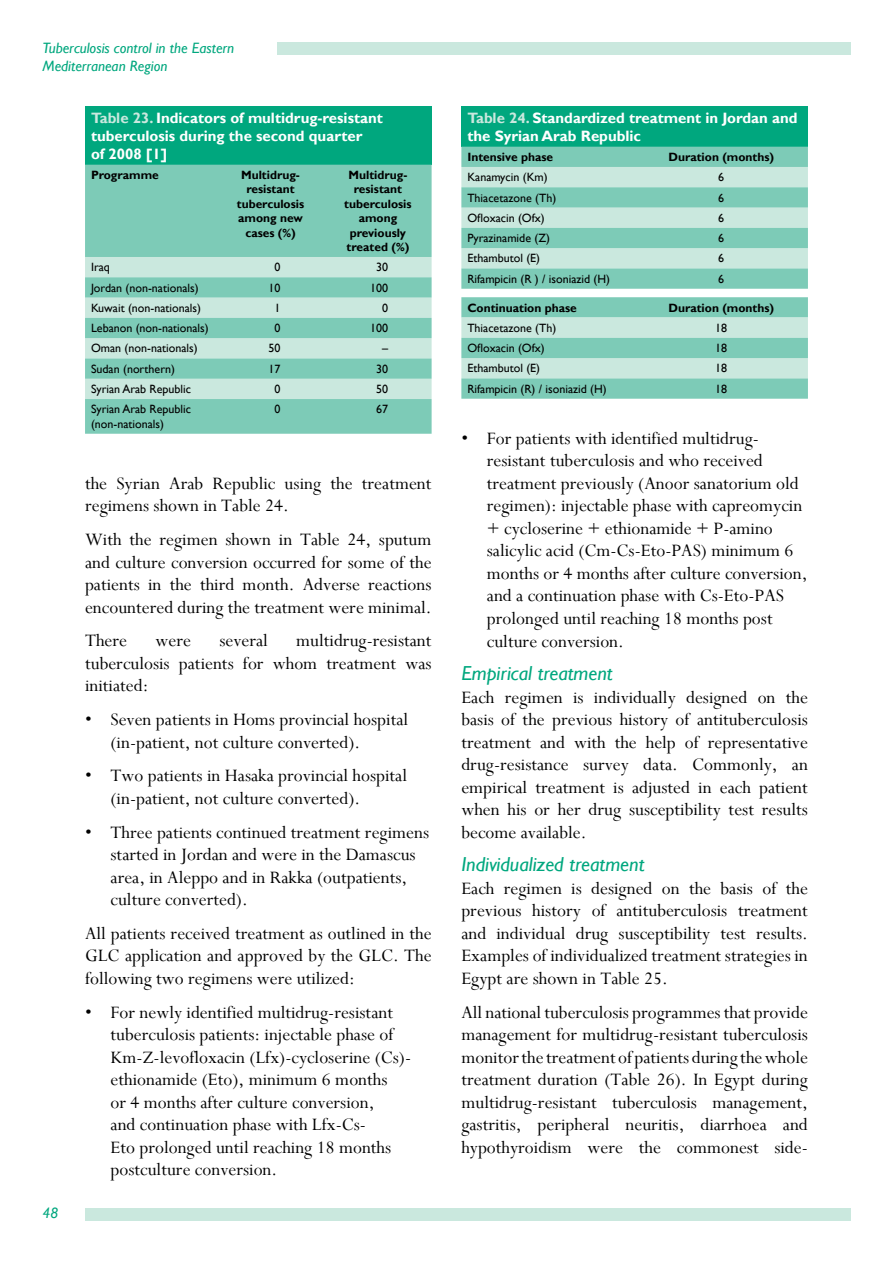
<style>
.page{position:relative;width:893px;height:1263px;background:#fff}
.page>*{position:absolute;margin:0;border:0;box-sizing:border-box;transform-origin:0 0}
.t1{font:italic 20.25px "Gill Sans";color:#00a77e}
.t2{font:19.5px/22.5px "Perpetua";color:#000}
.t3{font:700 15px/18px "Gill Sans";color:#fff}
.t4{font:italic 15px/18px "Gill Sans";color:#00a77e}
.t5{font:12px/14.4px "Gill Sans";color:#000}
.t6{font:700 12px/14.4px "Gill Sans";color:#000;text-align:center}
.s1{color:#cae8de}
</style>
<div class="page">
<div style="left:277px;top:43px;width:573px;height:12px;background:#cae8de"></div>
<div style="left:85px;top:1208px;width:765px;height:12px;background:#cae8de"></div>
<div style="left:85px;top:106px;width:347px;height:59px;background:#00a77e"></div>
<div style="left:85px;top:165px;width:347px;height:92px;background:#7dcbb7"></div>
<div style="left:85px;top:257px;width:347px;height:20px;background:#cae8de"></div>
<svg style="left:85px;top:277px;width:347px;height:157px;background:#9bd6c6"></svg>
<div style="left:461px;top:106px;width:347px;height:41px;background:#00a77e"></div>
<div style="left:461px;top:147px;width:347px;height:20px;background:#7dcbb7"></div>
<div style="left:461px;top:167px;width:347px;height:20px;background:#cae8de"></div>
<svg style="left:461px;top:187px;width:347px;height:212px;background:#a0d8c9"></svg>
<p class="t4" style="left:43px;top:39px;width:193px">Tuberculosis control in the Eastern<br>Mediterranean Region</p>
<p class="t3" style="left:91px;top:109px;width:293px"><span class="s1">Table 23.</span> Indicators of multidrug-resistant tuberculosis during the second quarter<br>of 2008 [1]</p>
<p class="t6" style="left:91px;top:168px;width:69px">Programme</p>
<p class="t6" style="left:237px;top:168px;width:69px">Multidrug&shy;resistant tuberculosis among new cases (%)</p>
<p class="t6" style="left:344px;top:168px;width:69px">Multidrug&shy;resistant tuberculosis among previously treated (%)</p>
<p class="t5" style="left:91px;top:260px;width:20px">Iraq</p>
<p class="t5" style="left:275px;top:260px;width:7px">0</p>
<p class="t5" style="left:376px;top:260px;width:13px">30</p>
<p class="t5" style="left:91px;top:281px;width:109px">Jordan (non-nationals)</p>
<p class="t5" style="left:269px;top:281px;width:13px">10</p>
<p class="t5" style="left:370px;top:281px;width:19px">100</p>
<p class="t5" style="left:91px;top:301px;width:111px">Kuwait (non-nationals)</p>
<p class="t5" style="left:275px;top:301px;width:7px">1</p>
<p class="t5" style="left:382px;top:301px;width:7px">0</p>
<p class="t5" style="left:91px;top:321px;width:119px">Lebanon (non-nationals)</p>
<p class="t5" style="left:275px;top:321px;width:7px">0</p>
<p class="t5" style="left:370px;top:321px;width:19px">100</p>
<p class="t5" style="left:91px;top:341px;width:108px">Oman (non-nationals)</p>
<p class="t5" style="left:269px;top:341px;width:13px">50</p>
<p class="t5" style="left:382px;top:341px;width:7px">–</p>
<p class="t5" style="left:91px;top:362px;width:85px">Sudan (northern)</p>
<p class="t5" style="left:269px;top:362px;width:13px">17</p>
<p class="t5" style="left:376px;top:362px;width:13px">30</p>
<p class="t5" style="left:91px;top:382px;width:102px">Syrian Arab Republic</p>
<p class="t5" style="left:275px;top:382px;width:7px">0</p>
<p class="t5" style="left:376px;top:382px;width:13px">50</p>
<p class="t5" style="left:91px;top:402px;width:102px">Syrian Arab Republic (non-nationals)</p>
<p class="t5" style="left:275px;top:402px;width:7px">0</p>
<p class="t5" style="left:376px;top:402px;width:13px">67</p>
<p class="t4" style="left:43px;top:1204px;width:17px">48</p>
<p class="t2" style="left:85px;top:472px;width:348px">the Syrian Arab Republic using the treatment regimens shown in Table 24.</p>
<p class="t2" style="left:85px;top:528px;width:348px;text-align:justify">With the regimen shown in Table 24, sputum and culture conversion occurred for some of the patients in the third month. Adverse reactions encountered during the treatment were minimal.</p>
<p class="t2" style="left:85px;top:629px;width:44px">There</p>
<p class="t2" style="left:155px;top:629px;width:37px">were</p>
<p class="t2" style="left:219px;top:629px;width:50px">several</p>
<p class="t2" style="left:85px;top:629px;width:348px;text-align:justify;text-indent:211px">multidrug-resistant tuberculosis patients for whom treatment was initiated:</p>
<p class="t2" style="left:111px;top:708px;width:299px;text-indent:-26px">• Seven patients in Homs provincial hospital (in-patient, not culture converted).</p>
<p class="t2" style="left:111px;top:764px;width:298px;text-indent:-26px">• Two patients in Hasaka provincial hospital (in-patient, not culture converted).</p>
<p class="t2" style="left:111px;top:820px;width:320px;text-indent:-26px">• Three patients continued treatment regimens started in Jordan and were in the Damascus area, in Aleppo and in Rakka (outpatients, culture converted).</p>
<p class="t2" style="left:85px;top:922px;width:348px;text-align:justify">All patients received treatment as outlined in the GLC application and approved by the GLC. The following two regimens were utilized:</p>
<p class="t2" style="left:111px;top:1000px;width:302px;text-indent:-26px">• For newly identified multidrug-resistant tuberculosis patients: injectable phase of Km-Z-levofloxacin (Lfx)-cycloserine (Cs)- ethionamide (Eto), minimum 6 months<br>or 4 months after culture conversion,<br>and continuation phase with Lfx-Cs-<br>Eto prolonged until reaching 18 months postculture conversion.</p>
<p class="t3" style="left:467px;top:109px;width:332px"><span class="s1">Table 24.</span> Standardized treatment in Jordan and the Syrian Arab Republic</p>
<p class="t6" style="left:467px;top:150px;width:87px">Intensive phase</p>
<p class="t6" style="left:668px;top:150px;width:107px">Duration (months)</p>
<p class="t5" style="left:467px;top:170px;width:82px">Kanamycin (Km)</p>
<p class="t5" style="left:718px;top:170px;width:7px">6</p>
<p class="t5" style="left:467px;top:191px;width:90px">Thiacetazone (Th)</p>
<p class="t5" style="left:718px;top:191px;width:7px">6</p>
<p class="t5" style="left:467px;top:211px;width:79px">Ofloxacin (Ofx)</p>
<p class="t5" style="left:718px;top:211px;width:7px">6</p>
<p class="t5" style="left:467px;top:231px;width:84px">Pyrazinamide (Z)</p>
<p class="t5" style="left:718px;top:231px;width:7px">6</p>
<p class="t5" style="left:467px;top:251px;width:74px">Ethambutol (E)</p>
<p class="t5" style="left:718px;top:251px;width:7px">6</p>
<p class="t5" style="left:467px;top:272px;width:144px">Rifampicin (R ) / isoniazid (H)</p>
<p class="t5" style="left:718px;top:272px;width:7px">6</p>
<p class="t6" style="left:467px;top:301px;width:111px">Continuation phase</p>
<p class="t6" style="left:668px;top:301px;width:107px">Duration (months)</p>
<p class="t5" style="left:467px;top:321px;width:90px">Thiacetazone (Th)</p>
<p class="t5" style="left:715px;top:321px;width:13px">18</p>
<p class="t5" style="left:467px;top:341px;width:79px">Ofloxacin (Ofx)</p>
<p class="t5" style="left:715px;top:341px;width:13px">18</p>
<p class="t5" style="left:467px;top:361px;width:74px">Ethambutol (E)</p>
<p class="t5" style="left:715px;top:361px;width:13px">18</p>
<p class="t5" style="left:467px;top:382px;width:141px">Rifampicin (R) / isoniazid (H)</p>
<p class="t5" style="left:715px;top:382px;width:13px">18</p>
<p class="t2" style="left:487px;top:427px;width:322px;text-indent:-26px">• For patients with identified multidrug&shy;resistant tuberculosis and who received treatment previously (Anoor sanatorium old regimen): injectable phase with capreomycin + cycloserine + ethionamide + P-amino salicylic acid (Cm-Cs-Eto-PAS) minimum 6 months or 4 months after culture conversion, and a continuation phase with Cs-Eto-PAS prolonged until reaching 18 months post culture conversion.</p>
<p class="t1" style="left:461px;top:661px;width:153px">Empirical treatment</p>
<p class="t2" style="left:461px;top:685px;width:348px;text-align:justify">Each regimen is individually designed on the basis of the previous history of antituberculosis treatment and with the help of representative drug-resistance survey data. Commonly, an empirical treatment is adjusted in each patient when his or her drug susceptibility test results become available.</p>
<p class="t1" style="left:461px;top:853px;width:184px">Individualized treatment</p>
<p class="t2" style="left:461px;top:877px;width:348px;text-align:justify">Each regimen is designed on the basis of the previous history of antituberculosis treatment and individual drug susceptibility test results.<br>Examples of individualized treatment strategies in Egypt are shown in Table 25.</p>
<p class="t2" style="left:461px;top:1000px;width:348px;text-align:justify">All national tuberculosis programmes that provide management for multidrug-resistant tuberculosis monitor the treatment of patients during the whole treatment duration (Table 26). In Egypt during multidrug-resistant tuberculosis management, gastritis, peripheral neuritis, diarrhoea and hypothyroidism were the commonest side-</p>
</div>
